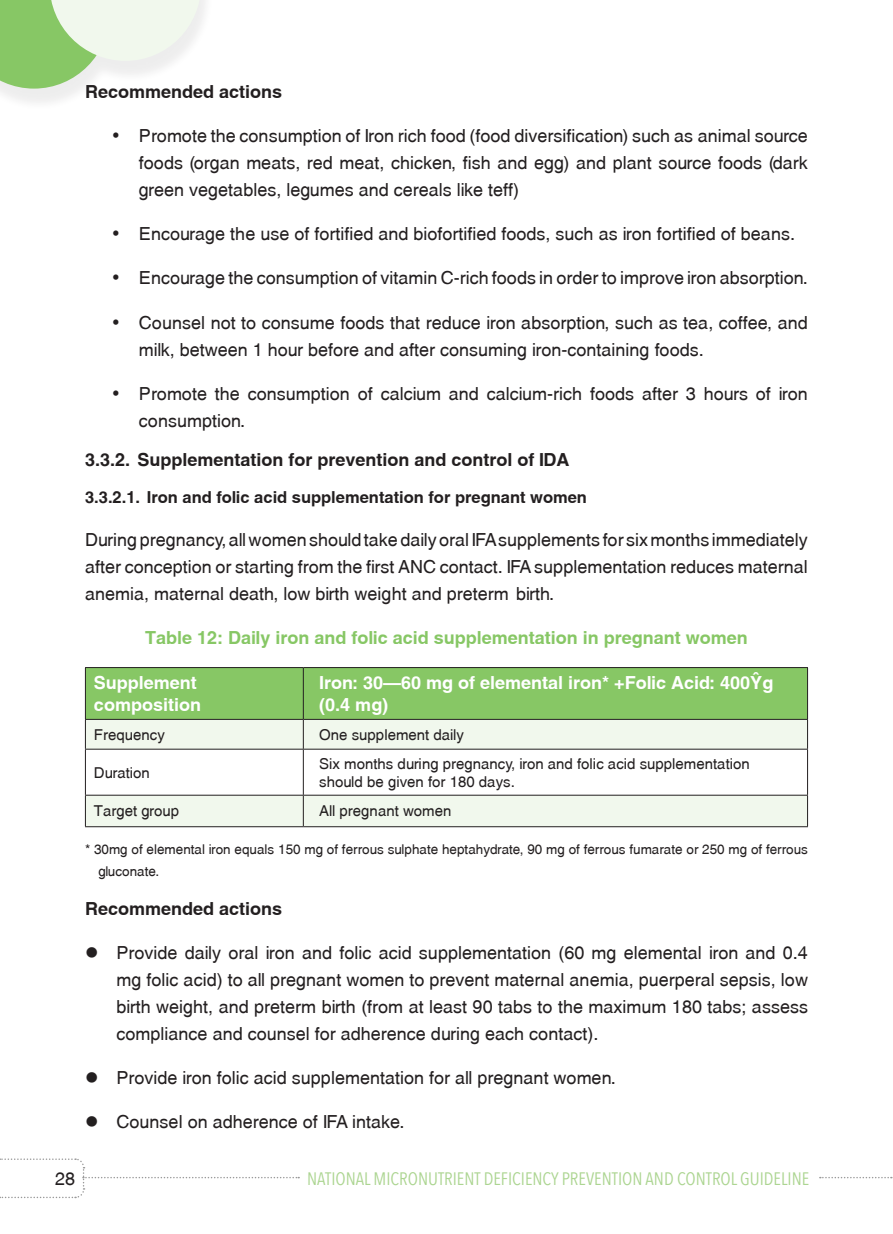
<style>
.page{position:relative;width:893px;height:1234px;background:#fff}
.page>*{position:absolute;margin:0;border:0;box-sizing:border-box;transform-origin:0 0}
.t1{font:18px/27px "Swansea";color:#231f20;text-align:justify}
.t2{font:700 18px "Swansea";color:#231f20}
.t3{font:700 18px/21.6px "Swansea";color:#fff}
.t4{font:18px "Avenir Next Condensed";color:#acd591}
.t5{font:700 18px "Swansea";color:#87c765}
.t6{font:700 16.5px "Swansea";color:#231f20}
.t7{font:15px/18px "Swansea";color:#231f20}
.t8{font:13.5px/21.6px "Swansea";color:#231f20}
</style>
<div class="page">
<div style="left:0;top:0;width:214px;height:111px;background:#231f20;opacity:.08"></div>
<svg style="left:0;top:0;width:201px;height:89px"></svg>
<svg style="left:0;top:1158px;width:299px;height:40px"></svg>
<svg style="left:86px;top:749px;width:721px;height:77px"></svg>
<hr style="left:85px;top:748px;width:218px;height:1px;background:#231f20">
<hr style="left:303px;top:748px;width:505px;height:1px;background:#231f20">
<hr style="left:85px;top:794px;width:218px;height:1px;background:#231f20">
<hr style="left:303px;top:794px;width:505px;height:1px;background:#231f20">
<hr style="left:85px;top:826px;width:218px;height:1px;background:#231f20">
<hr style="left:303px;top:826px;width:505px;height:1px;background:#231f20">
<hr style="left:85px;top:749px;width:1px;height:45px;background:#231f20">
<hr style="left:85px;top:795px;width:1px;height:31px;background:#231f20">
<svg style="left:85px;top:667px;width:723px;height:81px;background:#a8d392"></svg>
<hr style="left:303px;top:749px;width:1px;height:45px;background:#231f20">
<hr style="left:807px;top:749px;width:1px;height:45px;background:#231f20">
<hr style="left:303px;top:795px;width:1px;height:31px;background:#231f20">
<hr style="left:807px;top:795px;width:1px;height:31px;background:#231f20">
<p class="t2" style="left:85px;top:81px;width:199px">Recommended actions</p>
<p class="t1" style="left:139px;top:122px;width:670px;text-indent:-27px">• Promote the consumption of Iron rich food (food diversification) such as animal source foods (organ meats, red meat, chicken, fish and egg) and plant source foods (dark green vegetables, legumes and cereals like teff)</p>
<p class="t1" style="left:112px;top:220px;width:684px">• Encourage the use of fortified and biofortified foods, such as iron fortified of beans.</p>
<p class="t1" style="left:112px;top:264px;width:697px">• Encourage the consumption of vitamin C-rich foods in order to improve iron absorption.</p>
<p class="t1" style="left:139px;top:308px;width:670px;text-indent:-27px">• Counsel not to consume foods that reduce iron absorption, such as tea, coffee, and milk, between 1 hour before and after consuming iron-containing foods.</p>
<p class="t1" style="left:139px;top:379px;width:670px;text-indent:-27px">• Promote the consumption of calcium and calcium-rich foods after 3 hours of iron consumption.</p>
<p class="t2" style="left:85px;top:448px;width:486px">3.3.2. Supplementation for prevention and control of IDA</p>
<p class="t6" style="left:85px;top:487px;width:503px">3.3.2.1. Iron and folic acid supplementation for pregnant women</p>
<p class="t1" style="left:85px;top:526px;width:724px">During pregnancy, all women should take daily oral IFA supplements for six months immediately after conception or starting from the first ANC contact. IFA supplementation reduces maternal anemia, maternal death, low birth weight and preterm birth.</p>
<p class="t5" style="left:145px;top:626px;width:604px">Table 12: Daily iron and folic acid supplementation in pregnant women</p>
<p class="t3" style="left:94px;top:671px;width:109px">Supplement composition</p>
<p class="t3" style="left:319px;top:671px;width:456px">Iron: 30–60 mg of elemental iron* +Folic Acid: 400μg (0.4 mg)</p>
<p class="t7" style="left:94px;top:725px;width:72px">Frequency</p>
<p class="t7" style="left:319px;top:725px;width:146px">One supplement daily</p>
<p class="t7" style="left:94px;top:763px;width:58px">Duration</p>
<p class="t7" style="left:319px;top:754px;width:432px">Six months during pregnancy, iron and folic acid supplementation should be given for 180 days.</p>
<p class="t7" style="left:94px;top:801px;width:87px">Target group</p>
<p class="t7" style="left:319px;top:801px;width:134px">All pregnant women</p>
<p class="t8" style="left:98px;top:838px;width:711px;text-indent:-13px">* 30mg of elemental iron equals 150 mg of ferrous sulphate heptahydrate, 90 mg of ferrous fumarate or 250 mg of ferrous gluconate.</p>
<p class="t2" style="left:85px;top:897px;width:199px">Recommended actions</p>
<p class="t1" style="left:117px;top:939px;width:693px;text-indent:-32px">● Provide daily oral iron and folic acid supplementation (60 mg elemental iron and 0.4 mg folic acid) to all pregnant women to prevent maternal anemia, puerperal sepsis, low birth weight, and preterm birth (from at least 90 tabs to the maximum 180 tabs; assess compliance and counsel for adherence during each contact).</p>
<p class="t1" style="left:85px;top:1063px;width:532px">● Provide iron folic acid supplementation for all pregnant women.</p>
<p class="t1" style="left:85px;top:1107px;width:321px">● Counsel on adherence of IFA intake.</p>
<p class="t1" style="left:55px;top:1164px;width:22px">28</p>
<p class="t4" style="left:307px;top:1162px;width:296px">NATIONAL MICRONUTRIENT DEFICIENCY PREVENTION</p>
<p class="t4" style="left:646px;top:1162px;width:50px">AND CONTROL</p>
<p class="t4" style="left:740px;top:1162px;width:18px">GUIDELINE</p>
</div>
